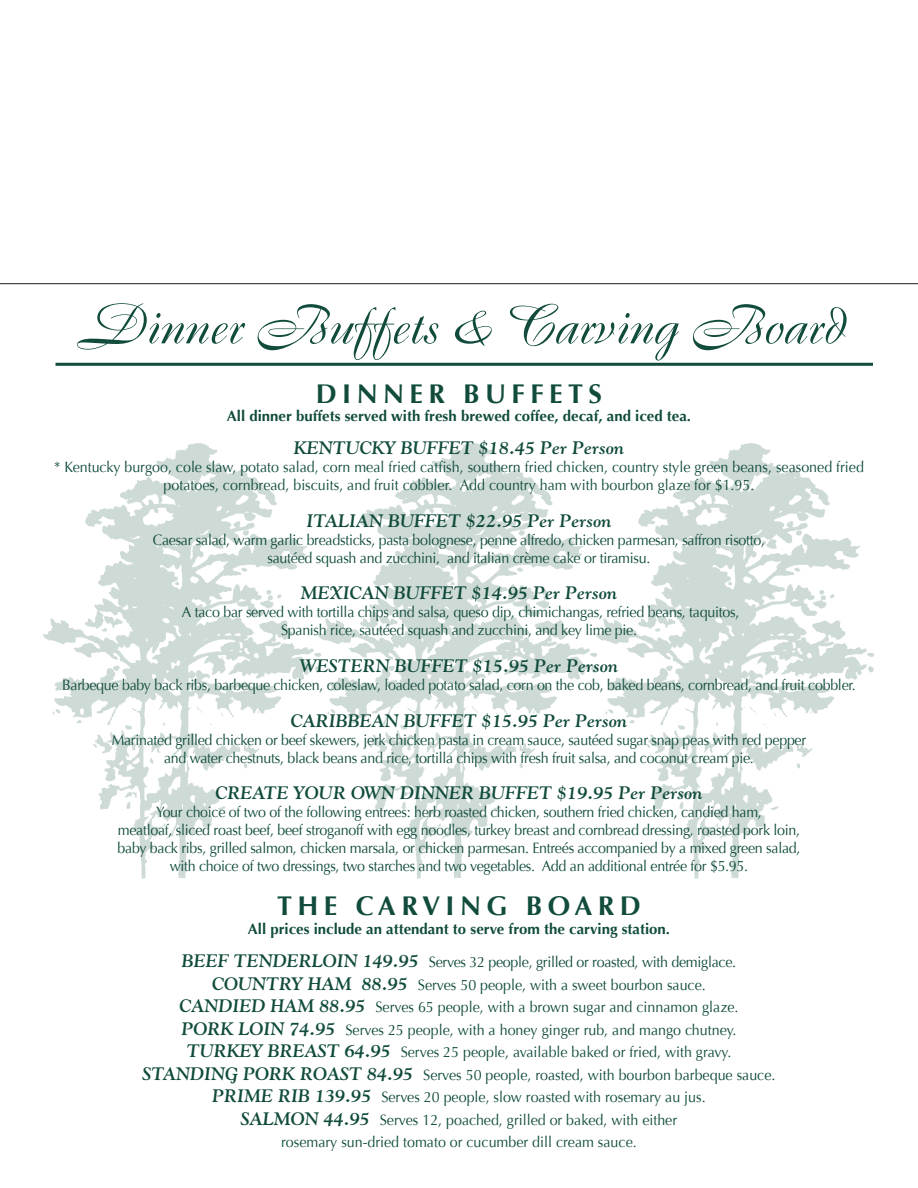
<style>
.page{position:relative;width:918px;height:1188px;background:#fff}
.page>*{position:absolute;margin:0;border:0;box-sizing:border-box;transform-origin:0 0}
.t1{font:54px "Boulevard";color:#104b3c}
.t2{font:700 27px "Optima";letter-spacing:.2em;color:#104b3c}
.t3{font:italic 700 18px "Goudy Std";color:#104b3c}
.t4{font:15px/18px "Optima";letter-spacing:-.02em;color:#104b3c;text-align:center;scale:.95 1}
.t5{font:15px/18px "Optima";color:#104b3c;text-align:center;scale:.95 1}
.t6{font:700 15px "Optima";color:#104b3c}
.s1{font-family:"Goudy Std";font-weight:700;font-style:italic;font-size:18px}
</style>
<div class="page">
<img style="left:44px;top:443px;width:275px;height:435px">
<img style="left:319px;top:443px;width:555px;height:435px">
<hr style="left:56px;top:363px;width:817px;height:3px;background:#104b3c">
<hr style="left:0;top:283px;width:918px;height:1px;background:#231f20">
<h1 class="t1" style="left:75px;top:290px;width:770px">Dinner Buffets &amp; Carving Board</h1>
<h2 class="t2" style="left:316px;top:378px;width:288px">DINNER BUFFETS</h2>
<p class="t6" style="left:227px;top:407px;width:466px">All dinner buffets served with fresh brewed coffee, decaf, and iced tea.</p>
<p class="t3" style="left:294px;top:437px;width:146px">KE NTUCKY BUFFE</p>
<p class="t3" style="left:461px;top:437px;width:165px">T $18.45 PER PERSON</p>
<p class="t5" style="left:54px;top:458px;width:854px">* Kentucky burgoo, cole slaw, potato salad, corn meal fried catfish, southern fried chicken, country style green beans, seasoned fried potatoes, cornbread, biscuits, and fruit cobbler. Add country ham with bourbon glaze for $1.95.</p>
<p class="t3" style="left:307px;top:509px;width:120px">ITALIAN BUFFE</p>
<p class="t3" style="left:448px;top:509px;width:165px">T $22.95 PER PERSON</p>
<p class="t4" style="left:153px;top:531px;width:646px">Caesar salad, warm garlic breadsticks, pasta bolognese, penne alfredo, chicken parmesan, saffron risotto, sautéed squash and zucchini, and italian crème cake or tiramisu.</p>
<p class="t3" style="left:301px;top:582px;width:132px">ME XICAN BUFFE</p>
<p class="t3" style="left:454px;top:582px;width:165px">T $14.95 PER PERSON</p>
<p class="t4" style="left:182px;top:603px;width:588px">A taco bar served with tortilla chips and salsa, queso dip, chimichangas, refried beans, taquitos,<br>Spanish rice, sautéed squash and zucchini, and key lime pie.</p>
<p class="t3" style="left:300px;top:654px;width:134px">WESTERN BUFFE</p>
<p class="t3" style="left:455px;top:654px;width:165px">T $15.95 PER PERSON</p>
<p class="t4" style="left:62px;top:676px;width:837px">Barbeque baby back ribs, barbeque chicken, coleslaw, loaded potato salad, corn on the cob, baked beans, cornbread, and fruit cobbler.</p>
<p class="t3" style="left:291px;top:709px;width:58px">CARIBBE</p>
<p class="t3" style="left:372px;top:709px;width:71px">AN B UFFE</p>
<p class="t3" style="left:464px;top:709px;width:165px">T $15.95 PER PERSON</p>
<p class="t4" style="left:112px;top:731px;width:733px">Marinated grilled chicken or beef skewers, jerk chicken pasta in cream sauce, sautéed sugar snap peas with red pepper and water chestnuts, black beans and rice, tortilla chips with fresh fruit salsa, and coconut cream pie.</p>
<p class="t3" style="left:216px;top:782px;width:302px">CREATE YOUR OWN DINNE R B UFFE</p>
<p class="t3" style="left:539px;top:782px;width:165px">T $19.95 PER PERSON</p>
<p class="t4" style="left:118px;top:803px;width:720px">Your choice of two of the following entrees: herb roasted chicken, southern fried chicken, candied ham,<br>meatloaf, sliced roast beef, beef stroganoff with egg noodles, turkey breast and cornbread dressing, roasted pork loin, baby back ribs, grilled salmon, chicken marsala, or chicken parmesan. Entreés accompanied by a mixed green salad, with choice of two dressings, two starches and two vegetables. Add an additional entrée for $5.95.</p>
<h2 class="t2" style="left:277px;top:890px;width:365px">THE CARVING BOARD</h2>
<p class="t6" style="left:248px;top:920px;width:424px">All prices include an attendant to serve from the carving station.</p>
<p class="t3" style="left:182px;top:950px;width:25px">BEEF</p>
<p class="t4" style="left:234px;top:953px;width:530px"><span class="s1">TENDERLOIN 149.95</span> Serves 32 people, grilled or roasted, with demiglace.</p>
<p class="t5" style="left:212px;top:976px;width:521px"><span class="s1">COUNTRY HAM 88.95</span> Serves 50 people, with a sweet bourbon sauce.</p>
<p class="t5" style="left:179px;top:998px;width:590px"><span class="s1">CANDIED HAM 88.95</span> Serves 65 people, with a brown sugar and cinnamon glaze.</p>
<p class="t5" style="left:181px;top:1021px;width:586px"><span class="s1">PORK LOIN 74.95</span> Serves 25 people, with a honey ginger rub, and mango chutney.</p>
<p class="t5" style="left:187px;top:1043px;width:575px"><span class="s1">TURKEY BREAST 64.95</span> Serves 25 people, available baked or fried, with gravy.</p>
<p class="t5" style="left:143px;top:1066px;width:668px"><span class="s1">STANDING PORK ROAST 84.95</span> Serves 50 people, roasted, with bourbon barbeque sauce.</p>
<p class="t5" style="left:212px;top:1088px;width:521px"><span class="s1">PRIME RIB 139.95</span> Serves 20 people, slow roasted with rosemary au jus.</p>
<p class="t5" style="left:241px;top:1111px;width:461px"><span class="s1">SALMON 44.95</span> Serves 12, poached, grilled or baked, with either</p>
<p class="t5" style="left:281px;top:1133px;width:376px">rosemary sun-dried tomato or cucumber dill cream sauce.</p>
</div>
